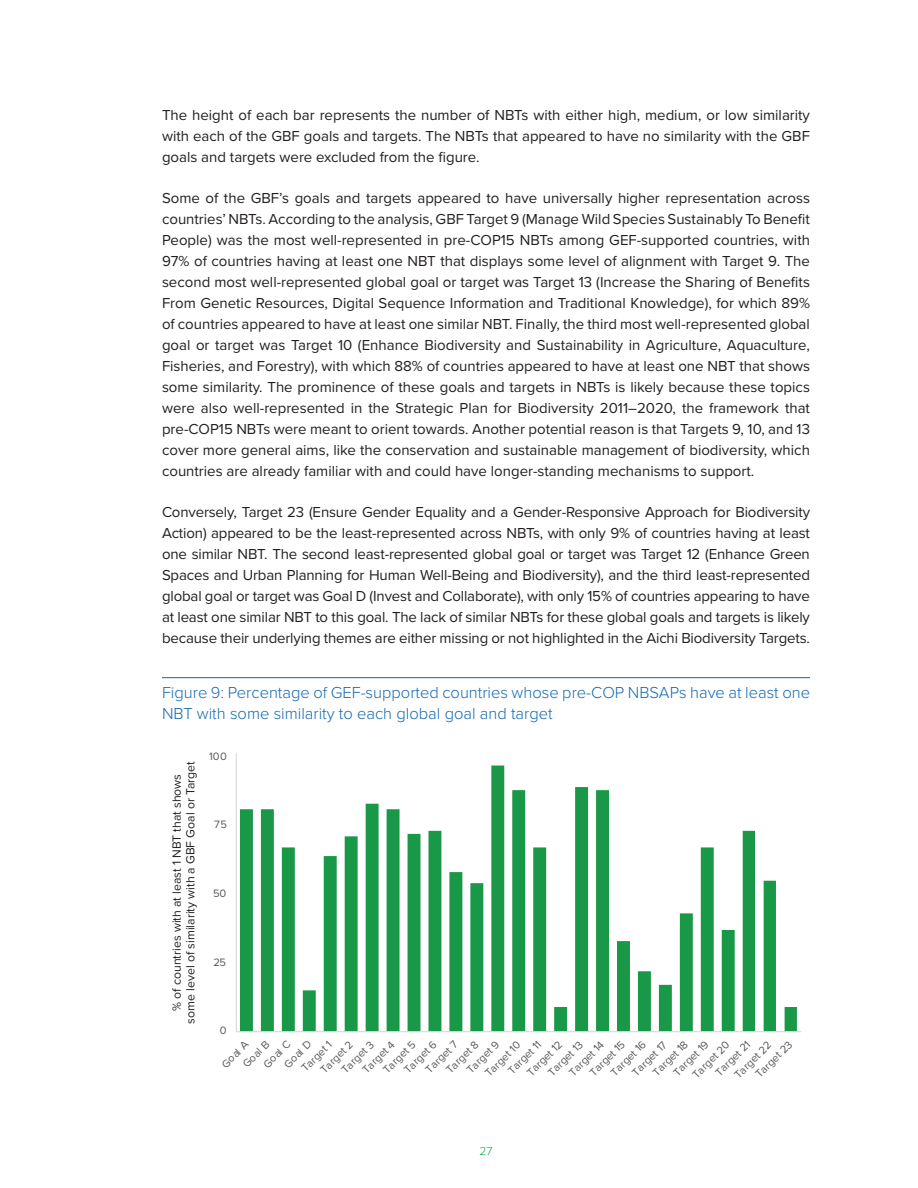
<style>
.page{position:relative;width:918px;height:1188px;background:#fff}
.page>*{position:absolute;margin:0;border:0;box-sizing:border-box;transform-origin:0 0}
.Figure_title{font:300 16.5px/21px "Proxima Nova";color:#1369b2}
.Body_Text{font:15px/21px "Proxima Nova";color:#231f20;text-align:justify}
.t1{font:12.3px/13.8px "Proxima Nova";color:#231f20;text-align:center}
.t2{font:300 12px "Proxima Nova";color:#11af4b}
.t3{font:11.1px "Proxima Nova";letter-spacing:-.005em;color:#595959}
</style>
<div class="page">
<hr style="left:162px;top:677px;width:648px;height:1px;background:#1369b2">
<svg style="left:240px;top:766px;width:557px;height:265px"></svg>
<hr style="left:236px;top:1031px;width:565px;height:1px;background:#dad9d8">
<hr style="left:236px;top:753px;width:1px;height:279px;background:#dad9d8">
<p class="Body_Text" style="left:162px;top:104px;width:650px">The height of each bar represents the number of NBTs with either high, medium, or low similarity with each of the GBF goals and targets. The NBTs that appeared to have no similarity with the GBF goals and targets were excluded from the figure.</p>
<p class="Body_Text" style="left:162px;top:187px;width:650px">Some of the GBF’s goals and targets appeared to have universally higher representation across countries’ NBTs. According to the analysis, GBF Target 9 (Manage Wild Species Sustainably To Benefit People) was the most well-represented in pre-COP15 NBTs among GEF-supported countries, with 97% of countries having at least one NBT that displays some level of alignment with Target 9. The second most well-represented global goal or target was Target 13 (Increase the Sharing of Benefits From Genetic Resources, Digital Sequence Information and Traditional Knowledge), for which 89% of countries appeared to have at least one similar NBT. Finally, the third most well-represented global goal or target was Target 10 (Enhance Biodiversity and Sustainability in Agriculture, Aquaculture, Fisheries, and Forestry), with which 88% of countries appeared to have at least one NBT that shows some similarity. The prominence of these goals and targets in NBTs is likely because these topics were also well-represented in the Strategic Plan for Biodiversity 2011–2020, the framework that pre-COP15 NBTs were meant to orient towards. Another potential reason is that Targets 9, 10, and 13 cover more general aims, like the conservation and sustainable management of biodiversity, which countries are already familiar with and could have longer-standing mechanisms to support.</p>
<p class="Body_Text" style="left:162px;top:501px;width:650px">Conversely, Target 23 (Ensure Gender Equality and a Gender-Responsive Approach for Biodiversity Action) appeared to be the least-represented across NBTs, with only 9% of countries having at least one similar NBT. The second least-represented global goal or target was Target 12 (Enhance Green Spaces and Urban Planning for Human Well-Being and Biodiversity), and the third least-represented global goal or target was Goal D (Invest and Collaborate), with only 15% of countries appearing to have at least one similar NBT to this goal. The lack of similar NBTs for these global goals and targets is likely because their underlying themes are either missing or not highlighted in the Aichi Biodiversity Targets.</p>
<p class="Figure_title" style="left:162px;top:681px;width:650px">Figure 9: Percentage of GEF-supported countries whose pre-COP NBSAPs have at least one<br>NBT with some similarity to each global goal and target</p>
<p class="t1" style="left:169px;top:1024px;width:264px;rotate:-90deg">% of countries with at least 1 NBT that shows some level of similarity with a GBF Goal or Target</p>
<p class="t3" style="left:220px;top:1022px;width:8px">0</p>
<p class="t3" style="left:209px;top:748px;width:19px">100</p>
<p class="t3" style="left:214px;top:816px;width:14px">75</p>
<p class="t3" style="left:213px;top:885px;width:14px">50</p>
<p class="t3" style="left:213px;top:954px;width:14px">25</p>
<p class="t3" style="left:259px;top:1060px;width:35px;rotate:-45deg">Goal C</p>
<p class="t3" style="left:239px;top:1060px;width:34px;rotate:-45deg">Goal B</p>
<p class="t3" style="left:218px;top:1060px;width:35px;rotate:-45deg">Goal A</p>
<p class="t3" style="left:280px;top:1060px;width:35px;rotate:-45deg">Goal D</p>
<p class="t3" style="left:607px;top:1068px;width:46px;rotate:-45deg">Target 16</p>
<p class="t3" style="left:669px;top:1068px;width:46px;rotate:-45deg">Target 19</p>
<p class="t3" style="left:422px;top:1065px;width:42px;rotate:-45deg">Target 7</p>
<p class="t3" style="left:586px;top:1068px;width:46px;rotate:-45deg">Target 15</p>
<p class="t3" style="left:649px;top:1068px;width:46px;rotate:-45deg">Target 18</p>
<p class="t3" style="left:400px;top:1066px;width:43px;rotate:-45deg">Target 6</p>
<p class="t3" style="left:463px;top:1066px;width:43px;rotate:-45deg">Target 9</p>
<p class="t3" style="left:565px;top:1068px;width:46px;rotate:-45deg">Target 14</p>
<p class="t3" style="left:523px;top:1068px;width:46px;rotate:-45deg">Target 12</p>
<p class="t3" style="left:442px;top:1066px;width:42px;rotate:-45deg">Target 8</p>
<p class="t3" style="left:379px;top:1066px;width:43px;rotate:-45deg">Target 5</p>
<p class="t3" style="left:544px;top:1068px;width:46px;rotate:-45deg">Target 13</p>
<p class="t3" style="left:358px;top:1066px;width:42px;rotate:-45deg">Target 4</p>
<p class="t3" style="left:316px;top:1066px;width:43px;rotate:-45deg">Target 2</p>
<p class="t3" style="left:751px;top:1070px;width:48px;rotate:-45deg">Target 23</p>
<p class="t3" style="left:504px;top:1066px;width:43px;rotate:-45deg">Target 11</p>
<p class="t3" style="left:481px;top:1069px;width:47px;rotate:-45deg">Target 10</p>
<p class="t3" style="left:337px;top:1066px;width:42px;rotate:-45deg">Target 3</p>
<p class="t3" style="left:628px;top:1068px;width:45px;rotate:-45deg">Target 17</p>
<p class="t3" style="left:711px;top:1068px;width:46px;rotate:-45deg">Target 21</p>
<p class="t3" style="left:688px;top:1071px;width:49px;rotate:-45deg">Target 20</p>
<p class="t3" style="left:297px;top:1064px;width:40px;rotate:-45deg">Target 1</p>
<p class="t3" style="left:730px;top:1071px;width:49px;rotate:-45deg">Target 22</p>
<p class="t2" style="left:479px;top:1142px;width:15px">27</p>
</div>
